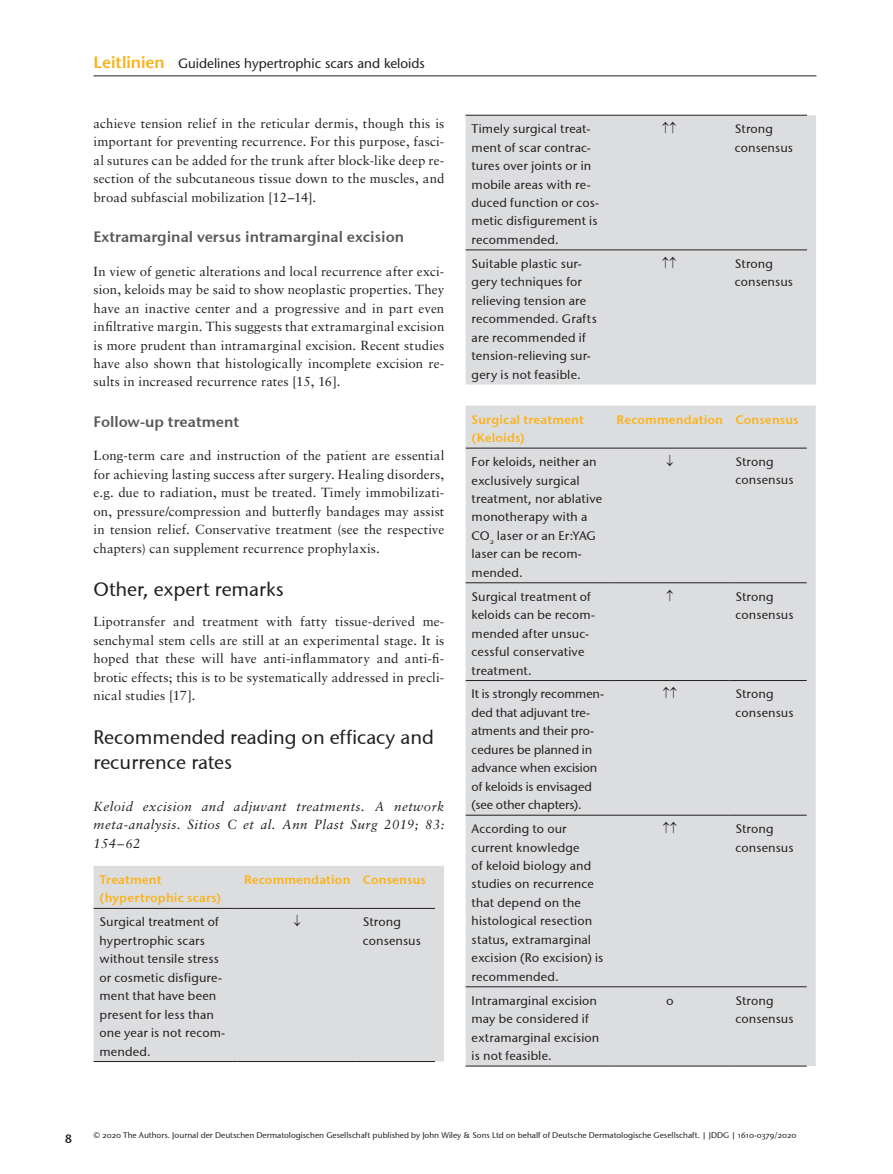
<style>
.page{position:relative;width:893px;height:1174px;background:#fff}
.page>*{position:absolute;margin:0;border:0;box-sizing:border-box;transform-origin:0 0}
.t1{font:19.5px/25.5px "Stone Sans OSITCTT Medium";color:#231f20}
.t2{font:15px "Stone Sans Sem OSITCTT Semi";color:#57585a}
.t3{font:13.5px "Stone Sans";color:#231f20}
.t4{font:13.2px/18.5px "Sabon";letter-spacing:.01em;color:#231f20;text-align:justify}
.t5{font:italic 13.2px/18.5px "Sabon";letter-spacing:.035em;color:#231f20;text-align:justify}
.t6{font:12.45px/18.5px "Stone Sans OSITCTT Medium";letter-spacing:.01em;color:#231f20}
.t7{font:12.45px/18.5px "Stone Sans Sem OSITCTT Semi";letter-spacing:.01em;color:#fbb31b}
.t8{font:12.45px "Stone Sans Sem OSITCTT Semi";color:#231f20}
.t9{font:8.25px "Stone Sans OSITCTT Medium";color:#231f20}
.s1{font-weight:600;font-size:16.5px;color:#fbb31b}
</style>
<div class="page">
<hr style="left:94px;top:76px;width:722px;height:1px;background:#231f20">
<div style="left:94px;top:866px;width:350px;height:195px;background:#dcdddf"></div>
<hr style="left:94px;top:908px;width:144px;height:1px;background:#231f20">
<hr style="left:238px;top:908px;width:119px;height:1px;background:#231f20">
<hr style="left:357px;top:908px;width:78px;height:1px;background:#231f20">
<hr style="left:94px;top:1061px;width:144px;height:1px;background:#231f20">
<hr style="left:238px;top:1061px;width:119px;height:1px;background:#231f20">
<hr style="left:357px;top:1061px;width:78px;height:1px;background:#231f20">
<div style="left:466px;top:115px;width:350px;height:269px;background:#dcdddf"></div>
<hr style="left:466px;top:115px;width:144px;height:1px;background:#231f20">
<hr style="left:610px;top:115px;width:119px;height:1px;background:#231f20">
<hr style="left:729px;top:115px;width:78px;height:1px;background:#231f20">
<hr style="left:466px;top:249px;width:144px;height:1px;background:#231f20">
<hr style="left:610px;top:249px;width:119px;height:1px;background:#231f20">
<hr style="left:729px;top:249px;width:78px;height:1px;background:#231f20">
<div style="left:466px;top:405px;width:350px;height:661px;background:#dcdddf"></div>
<hr style="left:466px;top:448px;width:144px;height:1px;background:#231f20">
<hr style="left:610px;top:448px;width:119px;height:1px;background:#231f20">
<hr style="left:729px;top:448px;width:78px;height:1px;background:#231f20">
<hr style="left:466px;top:582px;width:144px;height:1px;background:#231f20">
<hr style="left:610px;top:582px;width:119px;height:1px;background:#231f20">
<hr style="left:729px;top:582px;width:78px;height:1px;background:#231f20">
<hr style="left:466px;top:680px;width:144px;height:1px;background:#231f20">
<hr style="left:610px;top:680px;width:119px;height:1px;background:#231f20">
<hr style="left:729px;top:680px;width:78px;height:1px;background:#231f20">
<hr style="left:466px;top:815px;width:144px;height:1px;background:#231f20">
<hr style="left:610px;top:815px;width:119px;height:1px;background:#231f20">
<hr style="left:729px;top:815px;width:78px;height:1px;background:#231f20">
<hr style="left:466px;top:986px;width:144px;height:1px;background:#231f20">
<hr style="left:610px;top:986px;width:119px;height:1px;background:#231f20">
<hr style="left:729px;top:986px;width:78px;height:1px;background:#231f20">
<hr style="left:466px;top:1065px;width:144px;height:1px;background:#231f20">
<hr style="left:610px;top:1065px;width:119px;height:1px;background:#231f20">
<hr style="left:729px;top:1065px;width:78px;height:1px;background:#231f20">
<svg style="left:294px;top:915px;width:6px;height:11px"></svg>
<svg style="left:662px;top:122px;width:14px;height:11px"></svg>
<svg style="left:662px;top:256px;width:14px;height:12px"></svg>
<svg style="left:667px;top:455px;width:6px;height:11px"></svg>
<svg style="left:667px;top:589px;width:6px;height:12px"></svg>
<svg style="left:663px;top:687px;width:14px;height:11px"></svg>
<svg style="left:663px;top:822px;width:14px;height:11px"></svg>
<p class="t3" style="left:94px;top:55px;width:333px"><span class="s1">Leitlinien</span> Guidelines hypertrophic scars and keloids</p>
<p class="t4" style="left:94px;top:114px;width:352px">achieve tension relief in the reticular dermis, though this is important for preventing recurrence. For this purpose, fasci&shy;al sutures can be added for the trunk after block-like deep re&shy;section of the subcutaneous tissue down to the muscles, and broad subfascial mobilization [12–14].</p>
<p class="t2" style="left:94px;top:228px;width:312px">Extramarginal versus intramarginal excision</p>
<p class="t4" style="left:94px;top:262px;width:352px">In view of genetic alterations and local recurrence after exci&shy;sion, keloids may be said to show neoplastic properties. They have an inactive center and a progressive and in part even infiltrative margin. This suggests that extramarginal excision is more prudent than intramarginal excision. Recent studies have also shown that histologically incomplete excision re&shy;sults in increased recurrence rates [15, 16].</p>
<p class="t2" style="left:94px;top:412px;width:147px">Follow-up treatment</p>
<p class="t4" style="left:94px;top:446px;width:352px">Long-term care and instruction of the patient are essential for achieving lasting success after surgery. Healing disorders, e.g. due to radiation, must be treated. Timely immobilizati&shy;on, pressure/compression and butterfly bandages may assist in tension relief. Conservative treatment (see the respective chapters) can supplement recurrence prophylaxis.</p>
<h1 class="t1" style="left:94px;top:576px;width:192px">Other, expert remarks</h1>
<p class="t4" style="left:94px;top:612px;width:352px">Lipotransfer and treatment with fatty tissue-derived me&shy;senchymal stem cells are still at an experimental stage. It is hoped that these will have anti-inflammatory and anti-fi&shy;brotic effects; this is to be systematically addressed in precli&shy;nical studies [17].</p>
<h1 class="t1" style="left:94px;top:724px;width:342px">Recommended reading on efficacy and recurrence rates</h1>
<p class="t5" style="left:94px;top:797px;width:352px">Keloid excision and adjuvant treatments. A network meta-analysis. Sitios C et al. Ann Plast Surg 2019; 83:<br>154–62</p>
<p class="t7" style="left:100px;top:870px;width:123px">Treatment (hypertrophic scars)</p>
<p class="t7" style="left:244px;top:870px;width:183px">Recommendation Consensus</p>
<p class="t6" style="left:100px;top:912px;width:127px">Surgical treatment of hypertrophic scars without tensile stress or cosmetic disfigure&shy;ment that have been present for less than one year is not recom&shy;mended.</p>
<p class="t6" style="left:363px;top:912px;width:60px">Strong consensus</p>
<p class="t6" style="left:472px;top:119px;width:129px">Timely surgical treat&shy;ment of scar contrac&shy;tures over joints or in mobile areas with re&shy;duced function or cos&shy;metic disfigurement is recommended.</p>
<p class="t6" style="left:735px;top:119px;width:60px">Strong consensus</p>
<p class="t6" style="left:472px;top:254px;width:127px">Suitable plastic sur&shy;gery techniques for relieving tension are recommended. Grafts are recommended if tension-relieving sur&shy;gery is not feasible.</p>
<p class="t6" style="left:735px;top:254px;width:60px">Strong consensus</p>
<p class="t7" style="left:472px;top:410px;width:114px">Surgical treatment (Keloids)</p>
<p class="t7" style="left:617px;top:410px;width:183px">Recommendation Consensus</p>
<p class="t6" style="left:472px;top:452px;width:132px">For keloids, neither an exclusively surgical treatment, nor ablative monotherapy with a<br>CO<sub>2</sub> laser or an Er:YAG laser can be recom&shy;mended.</p>
<p class="t6" style="left:735px;top:452px;width:60px">Strong consensus</p>
<p class="t6" style="left:472px;top:587px;width:125px">Surgical treatment of keloids can be recom&shy;mended after unsuc&shy;cessful conservative treatment.</p>
<p class="t6" style="left:735px;top:587px;width:60px">Strong consensus</p>
<p class="t6" style="left:472px;top:685px;width:134px">It is strongly recommen&shy;ded that adjuvant tre&shy;atments and their pro&shy;cedures be planned in advance when excision of keloids is envisaged (see other chapters).</p>
<p class="t6" style="left:735px;top:685px;width:60px">Strong consensus</p>
<p class="t6" style="left:472px;top:819px;width:133px">According to our current knowledge<br>of keloid biology and studies on recurrence that depend on the histological resection status, extramarginal excision (R0 excision) is recommended.</p>
<p class="t6" style="left:735px;top:819px;width:60px">Strong consensus</p>
<p class="t6" style="left:472px;top:991px;width:129px">Intramarginal excision may be considered if extramarginal excision is not feasible.</p>
<p class="t6" style="left:666px;top:991px;width:9px">0</p>
<p class="t6" style="left:735px;top:991px;width:60px">Strong consensus</p>
<p class="t8" style="left:65px;top:1131px;width:9px">8</p>
<p class="t9" style="left:94px;top:1130px;width:704px">© 2020 The Authors. Journal der Deutschen Dermatologischen Gesellschaft published by John Wiley &amp; Sons Ltd on behalf of Deutsche Dermatologische Gesellschaft. | JDDG | 1610-0379/2020</p>
</div>
